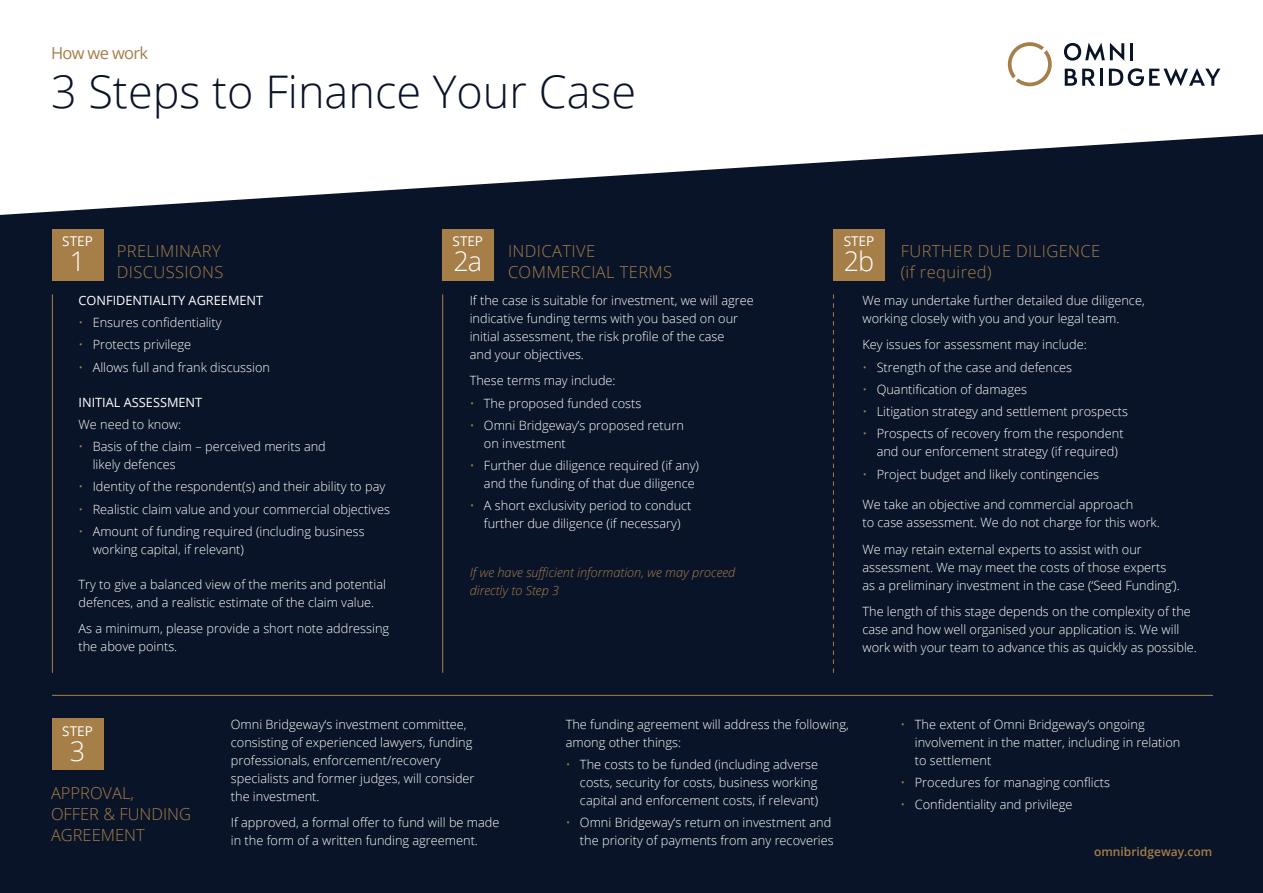
<style>
.page{position:relative;width:1263px;height:893px;background:#fff}
.page>*{position:absolute;margin:0;border:0;box-sizing:border-box;transform-origin:0 0}
.t1{font:300 45px "Open Sans";color:#0a1428}
.t2{font:300 27px "Open Sans";color:#fff}
.Heading_1{font:300 16.5px/21px "Open Sans";letter-spacing:.025em;color:#a57e48}
.Heading_1-2{font:300 16.5px/21px "Open Sans";color:#a57e48}
.t3{font:16.5px "Open Sans";letter-spacing:-.04em;color:#a57e48}
.h3-charts_graphs_tit{font:13.5px "Open Sans";color:#fff}
.Body{font:300 12.75px/18px "Open Sans";color:#fff}
.Body_before_bullets{font:300 12.75px "Open Sans";color:#fff}
.Body-2{font:italic 300 12.75px/18px "Open Sans";color:#a57e48}
.Body_before_bullets-2{font:12.75px "Open Sans";color:#fff}
.Body-3{font:12.75px "Open Sans";color:#fff}
.Body-4{font:600 12px "Open Sans";color:#a57e48}
.s1{color:#a57e48}
</style>
<div class="page">
<div style="left:0;top:134px;width:1263px;height:759px;background:#0a1428"></div>
<svg style="left:1064px;top:43px;width:60px;height:18px"></svg>
<hr style="left:1130px;top:43px;width:3px;height:17px;background:#0a1428">
<svg style="left:1065px;top:69px;width:30px;height:17px"></svg>
<hr style="left:1100px;top:69px;width:3px;height:17px;background:#0a1428">
<svg style="left:1109px;top:68px;width:111px;height:18px"></svg>
<svg style="left:1008px;top:42px;width:44px;height:44px"></svg>
<hr style="left:442px;top:294px;width:1px;height:379px;background:#a57e48">
<hr style="left:52px;top:294px;width:1px;height:379px;background:#a57e48">
<svg style="left:833px;top:294px;width:1px;height:379px"></svg>
<hr style="left:52px;top:695px;width:1161px;height:1px;background:#a57e48">
<div style="left:52px;top:229px;width:51px;height:51px;background:#a57e48"></div>
<div style="left:52px;top:718px;width:51px;height:51px;background:#a57e48"></div>
<div style="left:833px;top:229px;width:51px;height:51px;background:#a57e48"></div>
<div style="left:442px;top:229px;width:51px;height:51px;background:#a57e48"></div>
<p class="t3" style="left:51px;top:42px;width:99px">How we work</p>
<p class="t1" style="left:51px;top:61px;width:587px">3 Steps to Finance Your Case</p>
<p class="h3-charts_graphs_tit" style="left:62px;top:232px;width:32px">STEP</p>
<p class="t2" style="left:70px;top:243px;width:17px">1</p>
<p class="Heading_1" style="left:117px;top:240px;width:108px">PRELIMINARY<br>DISCUSSIONS</p>
<p class="Body_before_bullets-2" style="left:78px;top:291px;width:186px">CONFIDENTIALITY AGREEMENT</p>
<p class="Body" style="left:78px;top:313px;width:145px"><span class="s1">•</span> Ensures confidentiality</p>
<p class="Body" style="left:78px;top:335px;width:114px"><span class="s1">•</span> Protects privilege</p>
<p class="Body" style="left:78px;top:358px;width:193px"><span class="s1">•</span> Allows full and frank discussion</p>
<p class="Body-3" style="left:78px;top:393px;width:125px">INITIAL ASSESSMENT</p>
<p class="Body_before_bullets" style="left:78px;top:415px;width:104px">We need to know:</p>
<p class="Body" style="left:93px;top:437px;width:235px;text-indent:-14px"><span class="s1">•</span> Basis of the claim – perceived merits and likely defences</p>
<p class="Body" style="left:78px;top:477px;width:308px"><span class="s1">•</span> Identity of the respondent(s) and their ability to pay</p>
<p class="Body" style="left:78px;top:500px;width:313px"><span class="s1">•</span> Realistic claim value and your commercial objectives</p>
<p class="Body" style="left:93px;top:522px;width:273px;text-indent:-14px"><span class="s1">•</span> Amount of funding required (including business working capital, if relevant)</p>
<p class="Body" style="left:78px;top:575px;width:309px">Try to give a balanced view of the merits and potential defences, and a realistic estimate of the claim value.</p>
<p class="Body" style="left:78px;top:619px;width:312px">As a minimum, please provide a short note addressing the above points.</p>
<p class="h3-charts_graphs_tit" style="left:453px;top:232px;width:32px">STEP</p>
<p class="t2" style="left:453px;top:243px;width:30px">2a</p>
<p class="Heading_1" style="left:508px;top:240px;width:166px">INDICATIVE<br>COMMERCIAL TERMS</p>
<p class="Body" style="left:470px;top:291px;width:286px">If the case is suitable for investment, we will agree indicative funding terms with you based on our initial assessment, the risk profile of the case<br>and your objectives.</p>
<p class="Body_before_bullets" style="left:470px;top:372px;width:147px">These terms may include:</p>
<p class="Body" style="left:470px;top:394px;width:173px"><span class="s1">•</span> The proposed funded costs</p>
<p class="Body" style="left:484px;top:416px;width:201px;text-indent:-14px"><span class="s1">•</span> Omni Bridgeway’s proposed return on investment</p>
<p class="Body" style="left:484px;top:456px;width:217px;text-indent:-14px"><span class="s1">•</span> Further due diligence required (if any) and the funding of that due diligence</p>
<p class="Body" style="left:470px;top:496px;width:223px;text-align:center"><span class="s1">•</span> A short exclusivity period to conduct further due diligence (if necessary)</p>
<p class="Body-2" style="left:470px;top:563px;width:267px">If we have sufficient information, we may proceed directly to Step 3</p>
<p class="h3-charts_graphs_tit" style="left:844px;top:232px;width:32px">STEP</p>
<p class="t2" style="left:844px;top:243px;width:32px">2b</p>
<p class="Heading_1" style="left:901px;top:240px;width:201px">FURTHER DUE DILIGENCE (if required)</p>
<p class="Body" style="left:862px;top:291px;width:284px">We may undertake further detailed due diligence, working closely with you and your legal team.</p>
<p class="Body_before_bullets" style="left:862px;top:336px;width:226px">Key issues for assessment may include:</p>
<p class="Body" style="left:862px;top:358px;width:211px"><span class="s1">•</span> Strength of the case and defences</p>
<p class="Body" style="left:862px;top:380px;width:166px"><span class="s1">•</span> Quantification of damages</p>
<p class="Body" style="left:862px;top:402px;width:267px"><span class="s1">•</span> Litigation strategy and settlement prospects</p>
<p class="Body" style="left:877px;top:424px;width:248px;text-indent:-14px"><span class="s1">•</span> Prospects of recovery from the respondent and our enforcement strategy (if required)</p>
<p class="Body" style="left:862px;top:465px;width:238px"><span class="s1">•</span> Project budget and likely contingencies</p>
<p class="Body" style="left:862px;top:495px;width:299px">We take an objective and commercial approach<br>to case assessment. We do not charge for this work.</p>
<p class="Body" style="left:862px;top:540px;width:319px">We may retain external experts to assist with our assessment. We may meet the costs of those experts as a preliminary investment in the case (‘Seed Funding’).</p>
<p class="Body" style="left:862px;top:602px;width:336px">The length of this stage depends on the complexity of the case and how well organised your application is. We will work with your team to advance this as quickly as possible.</p>
<p class="h3-charts_graphs_tit" style="left:62px;top:721px;width:32px">STEP</p>
<p class="t2" style="left:70px;top:732px;width:17px">3</p>
<p class="Heading_1-2" style="left:51px;top:782px;width:142px">APPROVAL,<br>OFFER &amp; FUNDING<br>AGREEMENT</p>
<p class="Body" style="left:231px;top:715px;width:245px">Omni Bridgeway‘s investment committee, consisting of experienced lawyers, funding professionals, enforcement/recovery specialists and former judges, will consider the investment.</p>
<p class="Body" style="left:231px;top:813px;width:270px">If approved, a formal offer to fund will be made in the form of a written funding agreement.</p>
<p class="Body" style="left:566px;top:715px;width:285px">The funding agreement will address the following, among other things:</p>
<p class="Body" style="left:580px;top:755px;width:240px;text-align:justify;text-indent:-14px"><span class="s1">•</span> The costs to be funded (including adverse costs, security for costs, business working capital and enforcement costs, if relevant)</p>
<p class="Body" style="left:566px;top:813px;width:270px;text-align:right"><span class="s1">•</span> Omni Bridgeway‘s return on investment and the priority of payments from any recoveries</p>
<p class="Body" style="left:915px;top:715px;width:267px;text-indent:-14px"><span class="s1">•</span> The extent of Omni Bridgeway‘s ongoing involvement in the matter, including in relation to settlement</p>
<p class="Body" style="left:900px;top:773px;width:211px"><span class="s1">•</span> Procedures for managing conflicts</p>
<p class="Body" style="left:900px;top:795px;width:173px"><span class="s1">•</span> Confidentiality and privilege</p>
<p class="Body-4" style="left:1094px;top:843px;width:120px">omnibridgeway.com</p>
</div>
